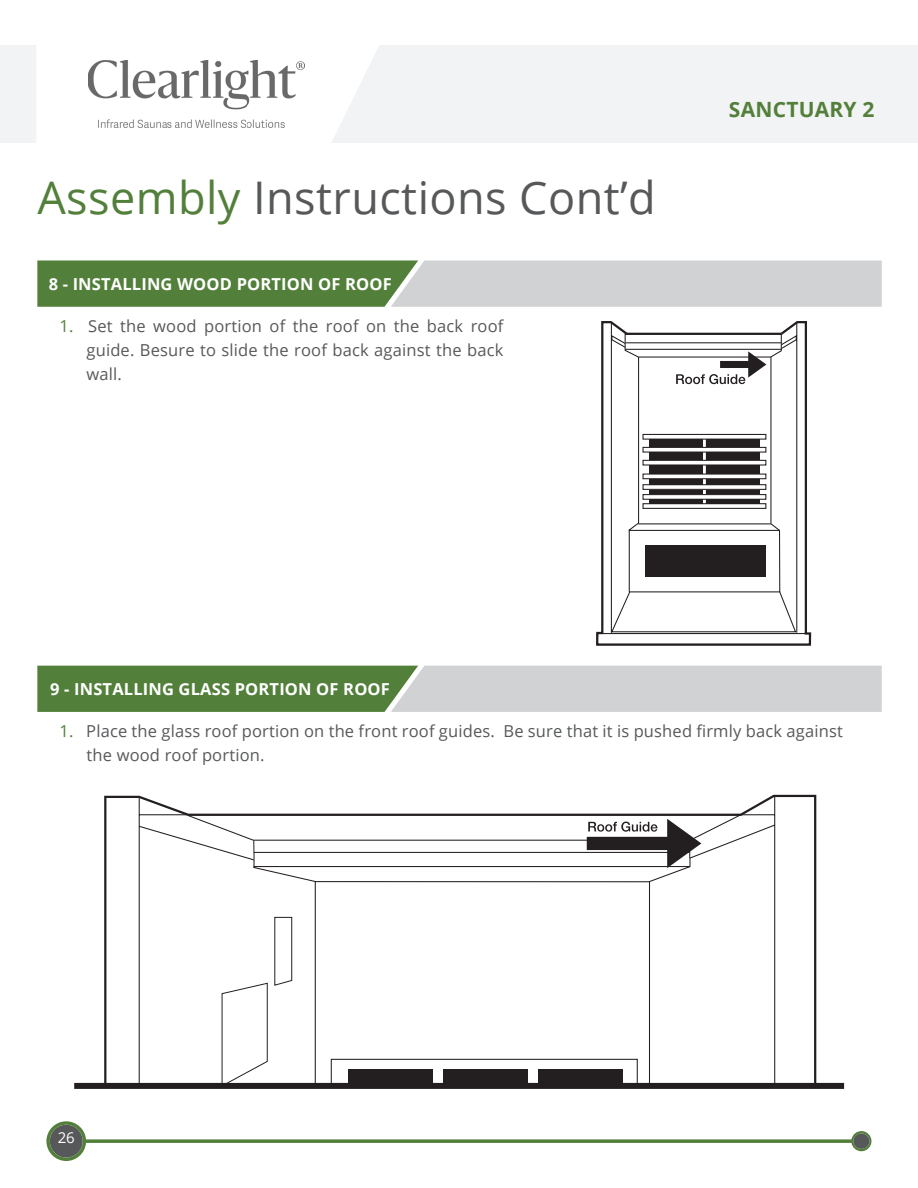
<style>
.page{position:relative;width:918px;height:1188px;background:#fff}
.page>*{position:absolute;margin:0;border:0;box-sizing:border-box;transform-origin:0 0}
.t1{font:45px "Open Sans";letter-spacing:.01em;color:#57585a}
.t2{font:700 21px "Open Sans";letter-spacing:.01em;color:#527f3a}
.text{font:16.5px/24px "Open Sans";letter-spacing:.01em;color:#57585a;text-align:justify}
.title_bars{font:700 16.5px "Open Sans";letter-spacing:.01em;color:#fff}
.t3{font:15px "Open Sans";color:#fff}
.s1{color:#527f3a}
</style>
<div class="page">
<div style="left:0;top:45px;width:918px;height:98px;background:#f2f3f4"></div>
<svg style="left:37px;top:45px;width:342px;height:98px"></svg>
<svg style="left:46px;top:1121px;width:825px;height:40px"></svg>
<img style="left:88px;top:60px;width:217px;height:68px">
<svg style="left:37px;top:260px;width:845px;height:47px;background:#9caf93"></svg>
<svg style="left:37px;top:666px;width:845px;height:46px;background:#9aae92"></svg>
<div style="left:74px;top:1083px;width:770px;height:6px;background:#231f20"></div>
<svg style="left:103px;top:794px;width:714px;height:289px"></svg>
<svg style="left:138px;top:794px;width:638px;height:289px"></svg>
<svg style="left:221px;top:839px;width:470px;height:244px"></svg>
<svg style="left:587px;top:819px;width:114px;height:49px"></svg>
<svg style="left:596px;top:332px;width:216px;height:314px"></svg>
<p class="t1" style="left:37px;top:166px;width:620px"><span class="s1">Assembly</span> Instructions Cont’d</p>
<p class="title_bars" style="left:49px;top:272px;width:345px">8 - INSTALLING WOOD PORTION OF ROOF</p>
<p class="text" style="left:87px;top:314px;width:418px;text-indent:-27px"><span class="s1">1.</span> Set the wood portion of the roof on the back roof guide. Besure to slide the roof back against the back wall.</p>
<p class="t2" style="left:729px;top:95px;width:147px">SANCTUARY 2</p>
<p class="title_bars" style="left:50px;top:678px;width:341px">9 - INSTALLING GLASS PORTION OF ROOF</p>
<p class="text" style="left:87px;top:719px;width:758px;text-indent:-27px"><span class="s1">1.</span> Place the glass roof portion on the front roof guides. Be sure that it is pushed firmly back against the wood roof portion.</p>
<p class="t3" style="left:58px;top:1127px;width:19px">26</p>
</div>
